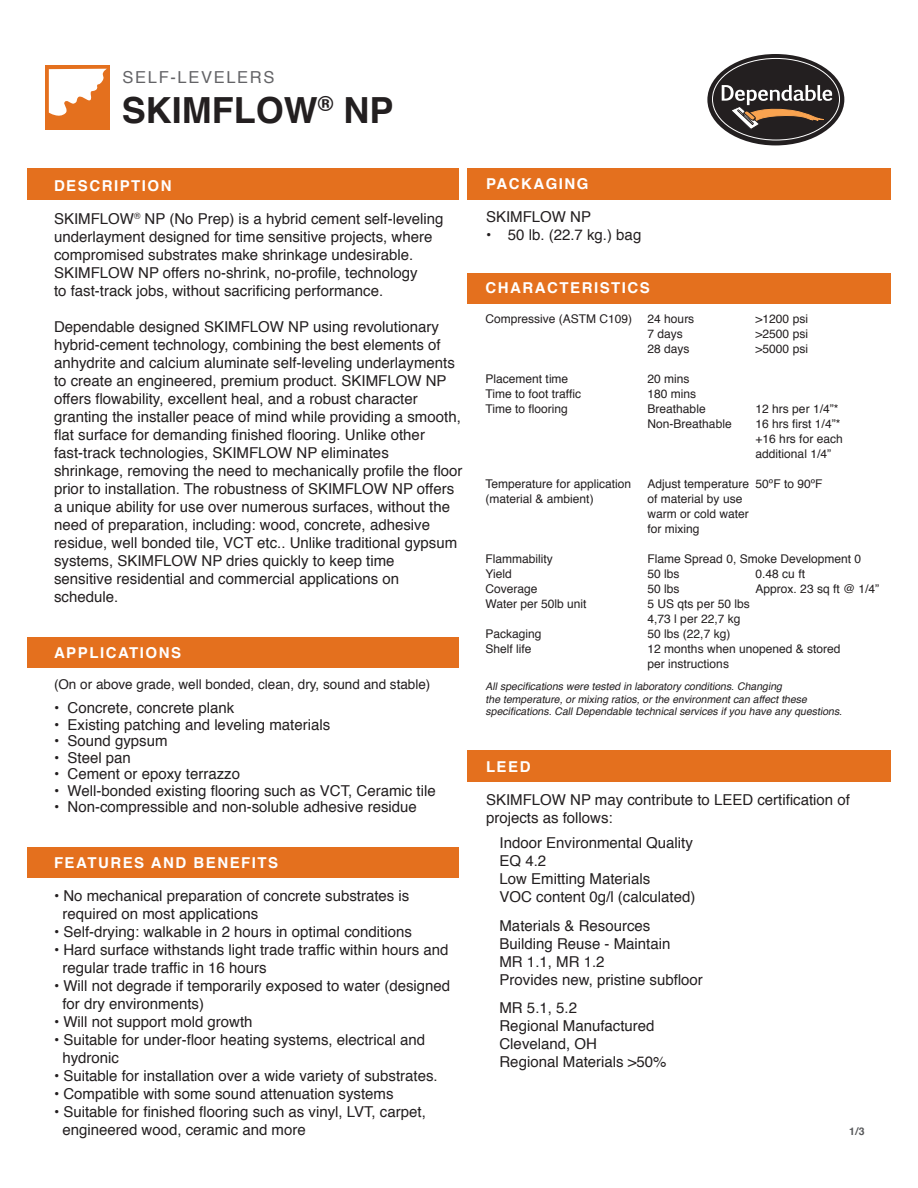
<style>
.page{position:relative;width:918px;height:1188px;background:#fff}
.page>*{position:absolute;margin:0;border:0;box-sizing:border-box;transform-origin:0 0}
.t1{font:700 36px "Helvetica";color:#231f20}
.t2{font:16.5px "Helvetica";letter-spacing:.1em;color:#636366}
.t3{font:15px/18px "Helvetica";color:#231f20}
.t4{font:700 15px "Helvetica";letter-spacing:.1em;color:#fff}
.t5{font:13.5px "Helvetica";color:#231f20}
.t6{font:12px/15px "Helvetica";color:#231f20}
.t7{font:italic 10.5px/12.6px "Helvetica";color:#231f20}
.t8{font:700 10.5px "Helvetica";color:#57585a}
</style>
<div class="page">
<div style="left:27px;top:848px;width:432px;height:30px;background:#e4701e"></div>
<div style="left:27px;top:169px;width:432px;height:31px;background:#e4701e"></div>
<svg style="left:707px;top:54px;width:137px;height:91px;background:#3a3637"></svg>
<div style="left:713px;top:58px;width:127px;height:82px;background:#231f20;border-radius:50%"></div>
<svg style="left:722px;top:85px;width:110px;height:45px"></svg>
<div style="left:45px;top:65px;width:65px;height:65px;background:#e4701e"></div>
<svg style="left:49px;top:69px;width:58px;height:47px"></svg>
<div style="left:468px;top:169px;width:423px;height:31px;background:#e4701e"></div>
<div style="left:468px;top:273px;width:423px;height:30px;background:#e4701e"></div>
<div style="left:27px;top:638px;width:432px;height:30px;background:#e4701e"></div>
<div style="left:468px;top:751px;width:423px;height:31px;background:#e4701e"></div>
<p class="t2" style="left:123px;top:64px;width:153px">SELF-LEVELERS</p>
<h1 class="t1" style="left:122px;top:81px;width:273px">SKIMFLOW<sup>®</sup> NP</h1>
<p class="t4" style="left:54px;top:173px;width:119px">DESCRIPTION</p>
<p class="t3" style="left:54px;top:210px;width:391px">SKIMFLOW<sup>®</sup> NP (No Prep) is a hybrid cement self-leveling underlayment designed for time sensitive projects, where compromised substrates make shrinkage undesirable.<br>SKIMFLOW NP offers no-shrink, no-profile, technology<br>to fast-track jobs, without sacrificing performance.</p>
<p class="t3" style="left:54px;top:318px;width:410px">Dependable designed SKIMFLOW NP using revolutionary hybrid-cement technology, combining the best elements of anhydrite and calcium aluminate self-leveling underlayments to create an engineered, premium product. SKIMFLOW NP offers flowability, excellent heal, and a robust character granting the installer peace of mind while providing a smooth, flat surface for demanding finished flooring. Unlike other fast-track technologies, SKIMFLOW NP eliminates<br>shrinkage, removing the need to mechanically profile the floor prior to installation. The robustness of SKIMFLOW NP offers a unique ability for use over numerous surfaces, without the need of preparation, including: wood, concrete, adhesive residue, well bonded tile, VCT etc.. Unlike traditional gypsum systems, SKIMFLOW NP dries quickly to keep time<br>sensitive residential and commercial applications on schedule.</p>
<p class="t4" style="left:54px;top:640px;width:129px">APPLICATIONS</p>
<p class="t5" style="left:54px;top:674px;width:378px">(On or above grade, well bonded, clean, dry, sound and stable)</p>
<p class="t3" style="left:54px;top:699px;width:182px">• Concrete, concrete plank</p>
<p class="t3" style="left:54px;top:716px;width:278px">• Existing patching and leveling materials</p>
<p class="t3" style="left:54px;top:732px;width:115px">• Sound gypsum</p>
<p class="t3" style="left:54px;top:749px;width:78px">• Steel pan</p>
<p class="t3" style="left:54px;top:765px;width:188px">• Cement or epoxy terrazzo</p>
<p class="t3" style="left:54px;top:782px;width:383px">• Well-bonded existing flooring such as VCT, Ceramic tile</p>
<p class="t3" style="left:54px;top:798px;width:364px">• Non-compressible and non-soluble adhesive residue</p>
<p class="t4" style="left:54px;top:851px;width:226px">FEATURES AND BENEFITS</p>
<p class="t3" style="left:62px;top:887px;width:349px;text-indent:-8px">• No mechanical preparation of concrete substrates is required on most applications</p>
<p class="t3" style="left:54px;top:923px;width:359px">• Self-drying: walkable in 2 hours in optimal conditions</p>
<p class="t3" style="left:62px;top:941px;width:388px;text-indent:-8px">• Hard surface withstands light trade traffic within hours and regular trade traffic in 16 hours</p>
<p class="t3" style="left:62px;top:977px;width:389px;text-indent:-8px">• Will not degrade if temporarily exposed to water (designed for dry environments)</p>
<p class="t3" style="left:54px;top:1013px;width:200px">• Will not support mold growth</p>
<p class="t3" style="left:62px;top:1031px;width:364px;text-indent:-8px">• Suitable for under-floor heating systems, electrical and hydronic</p>
<p class="t3" style="left:54px;top:1067px;width:385px">• Suitable for installation over a wide variety of substrates.</p>
<p class="t3" style="left:54px;top:1085px;width:341px">• Compatible with some sound attenuation systems</p>
<p class="t3" style="left:62px;top:1103px;width:365px;text-indent:-8px">• Suitable for finished flooring such as vinyl, LVT, carpet, engineered wood, ceramic and more</p>
<p class="t4" style="left:486px;top:172px;width:104px">PACKAGING</p>
<p class="t3" style="left:486px;top:209px;width:107px">SKIMFLOW NP</p>
<p class="t3" style="left:486px;top:227px;width:157px">• 50 lb. (22.7 kg.) bag</p>
<p class="t4" style="left:486px;top:276px;width:166px">CHARACTERISTICS</p>
<p class="t6" style="left:486px;top:312px;width:148px">Compressive (ASTM C109)</p>
<p class="t6" style="left:648px;top:312px;width:48px">24 hours</p>
<p class="t6" style="left:756px;top:312px;width:54px">&gt;1200 psi</p>
<p class="t6" style="left:648px;top:327px;width:37px">7 days</p>
<p class="t6" style="left:756px;top:327px;width:54px">&gt;2500 psi</p>
<p class="t6" style="left:648px;top:342px;width:44px">28 days</p>
<p class="t6" style="left:756px;top:342px;width:54px">&gt;5000 psi</p>
<p class="t6" style="left:486px;top:372px;width:84px">Placement time</p>
<p class="t6" style="left:648px;top:372px;width:44px">20 mins</p>
<p class="t6" style="left:486px;top:387px;width:97px">Time to foot traffic</p>
<p class="t6" style="left:648px;top:387px;width:50px">180 mins</p>
<p class="t6" style="left:486px;top:402px;width:84px">Time to flooring</p>
<p class="t6" style="left:648px;top:402px;width:60px">Breathable</p>
<p class="t6" style="left:756px;top:402px;width:84px">12 hrs per 1/4”*</p>
<p class="t6" style="left:648px;top:417px;width:86px">Non-Breathable</p>
<p class="t6" style="left:756px;top:417px;width:89px">16 hrs first 1/4”* +16 hrs for each additional 1/4”</p>
<p class="t6" style="left:486px;top:477px;width:147px">Temperature for application</p>
<p class="t6" style="left:648px;top:477px;width:176px">Adjust temperature 50ºF to 90ºF</p>
<p class="t6" style="left:486px;top:492px;width:110px">(material &amp; ambient)</p>
<p class="t6" style="left:648px;top:492px;width:103px">of material by use warm or cold water for mixing</p>
<p class="t6" style="left:486px;top:552px;width:69px">Flammability</p>
<p class="t6" style="left:648px;top:552px;width:215px">Flame Spread 0, Smoke Development 0</p>
<p class="t6" style="left:486px;top:567px;width:28px">Yield</p>
<p class="t6" style="left:648px;top:567px;width:34px">50 lbs</p>
<p class="t6" style="left:756px;top:567px;width:51px">0.48 cu ft</p>
<p class="t6" style="left:486px;top:582px;width:54px">Coverage</p>
<p class="t6" style="left:648px;top:582px;width:34px">50 lbs</p>
<p class="t6" style="left:756px;top:582px;width:125px">Approx. 23 sq ft @ 1/4”</p>
<p class="t6" style="left:486px;top:597px;width:102px">Water per 50lb unit</p>
<p class="t6" style="left:648px;top:597px;width:104px">5 US qts per 50 lbs<br>4,73 l per 22,7 kg</p>
<p class="t6" style="left:486px;top:627px;width:58px">Packaging</p>
<p class="t6" style="left:648px;top:627px;width:84px">50 lbs (22,7 kg)</p>
<p class="t6" style="left:486px;top:642px;width:48px">Shelf life</p>
<p class="t6" style="left:648px;top:642px;width:194px">12 months when unopened &amp; stored per instructions</p>
<p class="t7" style="left:486px;top:680px;width:361px">Allspecificationswere tested in laboratoryconditions.Changing<br>the temperature,ormixing ratios,orthe environmentcan affectthese specifications.CallDependable technicalservicesifyou have anyquestions.</p>
<p class="t4" style="left:486px;top:754px;width:46px">LEED</p>
<p class="t3" style="left:486px;top:791px;width:366px">SKIMFLOW NP may contribute to LEED certification of projects as follows:</p>
<p class="t3" style="left:500px;top:834px;width:197px">Indoor Environmental Quality<br>EQ 4.2<br>Low Emitting Materials<br>VOC content 0g/l (calculated)</p>
<p class="t3" style="left:500px;top:917px;width:205px">Materials &amp; Resources<br>Building Reuse - Maintain<br>MR 1.1, MR 1.2<br>Provides new, pristine subfloor</p>
<p class="t3" style="left:500px;top:999px;width:169px">MR 5.1, 5.2<br>Regional Manufactured<br>Cleveland, OH<br>Regional Materials &gt;50%</p>
<p class="t8" style="left:849px;top:1123px;width:17px">1/3</p>
</div>
